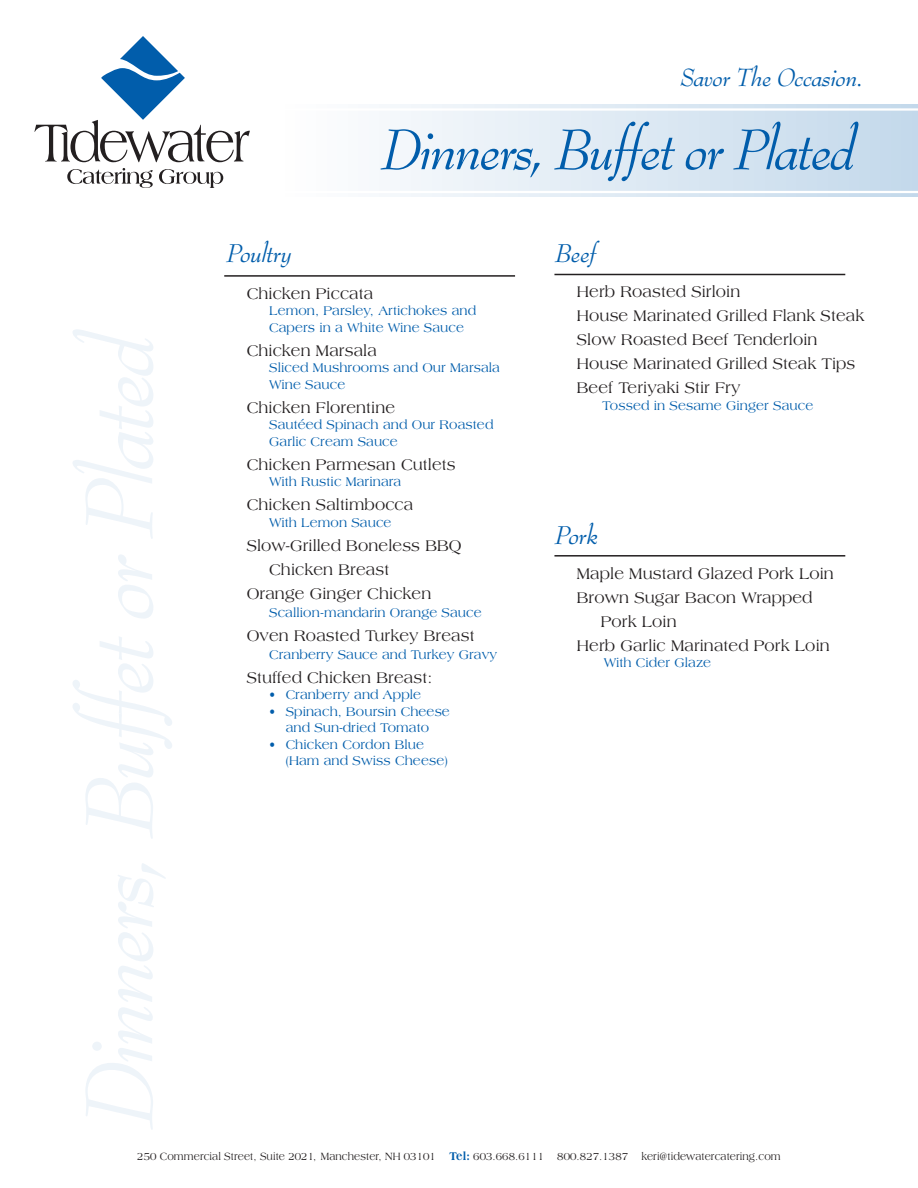
<style>
.page{position:relative;width:918px;height:1188px;background:#fff}
.page>*{position:absolute;margin:0;border:0;box-sizing:border-box;transform-origin:0 0}
.t1{font:italic 62.4px "Bernhard Modern Std";letter-spacing:-.03em;color:#015dab;scale:.96 1}
.t2{font:italic 28.05px "Bernhard Modern Std";letter-spacing:-.01em;color:#015dab;scale:.96 1}
.t3{font:italic 27.15px "Bernhard Modern Std";letter-spacing:-.01em;color:#015dab;scale:.96 1}
.t4{font:16.5px/24px "Americana Std";letter-spacing:.01em;color:#231f20;scale:.93 1}
.t5{font:13.5px/16.5px "Americana Std";letter-spacing:.01em;color:#015dab;scale:.93 1}
.t6{font:11.25px "Americana Std";letter-spacing:.01em;color:#231f20;scale:.87 1}
.s1{font-weight:800;font-size:12px;color:#015dab}
</style>
<div class="page">
<div style="left:271px;top:105px;width:647px;height:92px;background:linear-gradient(to right,#fff,#c3d9eb)"></div>
<hr style="left:249px;top:108px;width:669px;height:3px;background:#fff">
<hr style="left:249px;top:191px;width:669px;height:2px;background:#fff">
<svg style="left:34px;top:36px;width:216px;height:126px"></svg>
<svg style="left:67px;top:168px;width:86px;height:20px"></svg>
<svg style="left:159px;top:169px;width:64px;height:19px"></svg>
<hr style="left:224px;top:275px;width:291px;height:2px;background:#231f20">
<hr style="left:554px;top:274px;width:291px;height:1px;background:#231f20">
<hr style="left:554px;top:555px;width:291px;height:2px;background:#231f20">
<h2 class="t2" style="left:226px;top:239px;width:69px">Poultry</h2>
<h3 class="t3" style="left:680px;top:64px;width:192px">Savor The Occasion.</h3>
<h1 class="t1" style="left:380px;top:118px;width:496px">Dinners, Buffet or Plated</h1>
<h2 class="t2" style="left:555px;top:239px;width:45px">Beef</h2>
<p class="t4" style="left:247px;top:281px;width:137px">Chicken Piccata</p>
<p class="t5" style="left:269px;top:303px;width:224px">Lemon, Parsley, Artichokes and<br>Capers in a White Wine Sauce</p>
<p class="t4" style="left:247px;top:338px;width:141px">Chicken Marsala</p>
<p class="t5" style="left:269px;top:360px;width:250px">Sliced Mushrooms and Our Marsala<br>Wine Sauce</p>
<p class="t4" style="left:247px;top:395px;width:161px">Chicken Florentine</p>
<p class="t5" style="left:269px;top:417px;width:243px">Sautéed Spinach and Our Roasted<br>Garlic Cream Sauce</p>
<p class="t4" style="left:247px;top:452px;width:226px">Chicken Parmesan Cutlets</p>
<p class="t5" style="left:269px;top:474px;width:144px">With Rustic Marinara</p>
<p class="t4" style="left:247px;top:493px;width:181px">Chicken Saltimbocca</p>
<p class="t5" style="left:269px;top:514px;width:133px">With Lemon Sauce</p>
<p class="t4" style="left:247px;top:533px;width:233px">Slow-Grilled Boneless BBQ</p>
<p class="t4" style="left:269px;top:557px;width:131px">Chicken Breast</p>
<p class="t4" style="left:247px;top:581px;width:200px">Orange Ginger Chicken</p>
<p class="t5" style="left:269px;top:604px;width:230px">Scallion-mandarin Orange Sauce</p>
<p class="t4" style="left:247px;top:623px;width:247px">Oven Roasted Turkey Breast</p>
<p class="t5" style="left:269px;top:646px;width:247px">Cranberry Sauce and Turkey Gravy</p>
<p class="t4" style="left:247px;top:665px;width:201px">Stuffed Chicken Breast:</p>
<p class="t5" style="left:269px;top:687px;width:165px">• Cranberry and Apple</p>
<p class="t5" style="left:269px;top:703px;width:196px;text-align:center">• Spinach, Boursin Cheese and Sun-dried Tomato</p>
<p class="t5" style="left:286px;top:736px;width:176px;text-indent:-16px">• Chicken Cordon Blue (Ham and Swiss Cheese)</p>
<p class="t4" style="left:577px;top:280px;width:311px">Herb Roasted Sirloin<br>House Marinated Grilled Flank Steak<br>Slow Roasted Beef Tenderloin<br>House Marinated Grilled Steak Tips<br>Beef Teriyaki Stir Fry</p>
<p class="t5" style="left:602px;top:397px;width:228px">Tossed in Sesame Ginger Sauce</p>
<h2 class="t2" style="left:555px;top:520px;width:47px">Pork</h2>
<p class="t4" style="left:577px;top:561px;width:278px">Maple Mustard Glazed Pork Loin</p>
<p class="t4" style="left:577px;top:585px;width:255px">Brown Sugar Bacon Wrapped</p>
<p class="t4" style="left:601px;top:610px;width:83px">Pork Loin</p>
<p class="t4" style="left:577px;top:634px;width:273px">Herb Garlic Marinated Pork Loin</p>
<p class="t5" style="left:604px;top:655px;width:117px">With Cider Glaze</p>
<p class="t6" style="left:137px;top:1150px;width:741px">250 Commercial Street, Suite 2021, Manchester, NH 03101 <span class="s1">Tel:</span> 603.668.6111 800.827.1387 keri@tidewatercatering.com</p>
</div>
